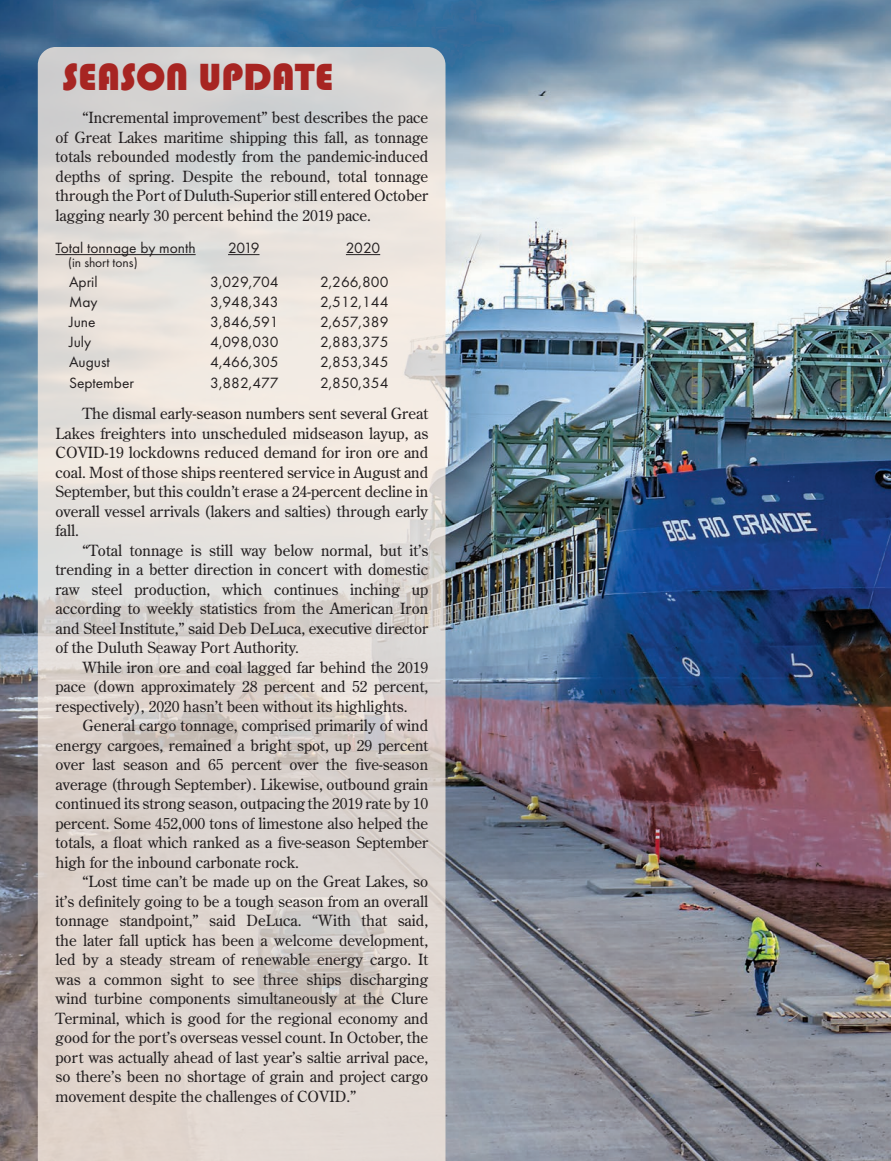
<style>
.page{position:relative;width:891px;height:1161px;background:#fff}
.page>*{position:absolute;margin:0;border:0;box-sizing:border-box;transform-origin:0 0}
.t1{font:39px "Bauhaus 93";color:#a72522}
.Body_Paragraph_Summe{font:15.45px "Futura PT";color:#231f20}
.Body_Paragraph_Summe-2{font:15.3px/19.5px "Century Old Style Std";color:#231f20;text-align:justify}
.Body_Paragraph_Summe-3{font:13.5px "Futura PT";color:#231f20}
</style>
<div class="page">
<img style="left:0;top:0;width:891px;height:1161px">
<svg style="left:38px;top:47px;width:407px;height:1114px;background:#e0d9d4"></svg>
<hr style="left:56px;top:254px;width:140px;height:1px;background:#231f20">
<hr style="left:228px;top:254px;width:32px;height:1px;background:#231f20">
<hr style="left:346px;top:254px;width:34px;height:1px;background:#231f20">
<p class="t1" style="left:62px;top:55px;width:273px">SEASON UPDATE</p>
<p class="Body_Paragraph_Summe-2" style="left:56px;top:108px;width:374px;text-indent:27px">“Incremental improvement” best describes the pace of Great Lakes maritime shipping this fall, as tonnage totals rebounded modestly from the pandemic-induced depths of spring. Despite the rebound, total tonnage through the Port of Duluth-Superior still entered October lagging nearly 30 percent behind the 2019 pace.</p>
<p class="Body_Paragraph_Summe" style="left:56px;top:239px;width:142px">Total tonnage by month</p>
<p class="Body_Paragraph_Summe" style="left:228px;top:239px;width:33px">2019</p>
<p class="Body_Paragraph_Summe" style="left:346px;top:239px;width:36px">2020</p>
<p class="Body_Paragraph_Summe-3" style="left:68px;top:254px;width:71px">(in short tons)</p>
<p class="Body_Paragraph_Summe" style="left:69px;top:272px;width:30px">April</p>
<p class="Body_Paragraph_Summe" style="left:210px;top:272px;width:70px">3,029,704</p>
<p class="Body_Paragraph_Summe" style="left:320px;top:272px;width:70px">2,266,800</p>
<p class="Body_Paragraph_Summe" style="left:69px;top:293px;width:30px">May</p>
<p class="Body_Paragraph_Summe" style="left:210px;top:293px;width:70px">3,948,343</p>
<p class="Body_Paragraph_Summe" style="left:320px;top:293px;width:70px">2,512,144</p>
<p class="Body_Paragraph_Summe" style="left:69px;top:313px;width:28px">June</p>
<p class="Body_Paragraph_Summe" style="left:210px;top:313px;width:70px">3,846,591</p>
<p class="Body_Paragraph_Summe" style="left:320px;top:313px;width:70px">2,657,389</p>
<p class="Body_Paragraph_Summe" style="left:69px;top:333px;width:24px">July</p>
<p class="Body_Paragraph_Summe" style="left:210px;top:333px;width:70px">4,098,030</p>
<p class="Body_Paragraph_Summe" style="left:320px;top:333px;width:70px">2,883,375</p>
<p class="Body_Paragraph_Summe" style="left:69px;top:353px;width:42px">August</p>
<p class="Body_Paragraph_Summe" style="left:210px;top:353px;width:70px">4,466,305</p>
<p class="Body_Paragraph_Summe" style="left:320px;top:353px;width:70px">2,853,345</p>
<p class="Body_Paragraph_Summe" style="left:69px;top:373px;width:67px">September</p>
<p class="Body_Paragraph_Summe" style="left:210px;top:373px;width:70px">3,882,477</p>
<p class="Body_Paragraph_Summe" style="left:320px;top:373px;width:70px">2,850,354</p>
<p class="Body_Paragraph_Summe-2" style="left:56px;top:404px;width:374px;text-indent:27px">The dismal early-season numbers sent several Great Lakes freighters into unscheduled midseason layup, as COVID-19 lockdowns reduced demand for iron ore and coal. Most of those ships reentered service in August and September, but this couldn’t erase a 24-percent decline in overall vessel arrivals (lakers and salties) through early fall.</p>
<p class="Body_Paragraph_Summe-2" style="left:56px;top:540px;width:374px;text-indent:27px">“Total tonnage is still way below normal, but it’s trending in a better direction in concert with domestic raw steel production, which continues inching up according to weekly statistics from the American Iron and Steel Institute,” said Deb DeLuca, executive director of the Duluth Seaway Port Authority.</p>
<p class="Body_Paragraph_Summe-2" style="left:56px;top:657px;width:374px;text-indent:27px">While iron ore and coal lagged far behind the 2019 pace (down approximately 28 percent and 52 percent, respectively), 2020 hasn’t been without its highlights.</p>
<p class="Body_Paragraph_Summe-2" style="left:56px;top:716px;width:374px;text-indent:27px">General cargo tonnage, comprised primarily of wind energy cargoes, remained a bright spot, up 29 percent over last season and 65 percent over the five-season average (through September). Likewise, outbound grain continued its strong season, outpacing the 2019 rate by 10 percent. Some 452,000 tons of limestone also helped the totals, a float which ranked as a five-season September high for the inbound carbonate rock.</p>
<p class="Body_Paragraph_Summe-2" style="left:56px;top:872px;width:374px;text-indent:27px">“Lost time can’t be made up on the Great Lakes, so it’s definitely going to be a tough season from an overall tonnage standpoint,” said DeLuca. “With that said, the later fall uptick has been a welcome development, led by a steady stream of renewable energy cargo. It was a common sight to see three ships discharging wind turbine components simultaneously at the Clure Terminal, which is good for the regional economy and good for the port’s overseas vessel count. In October, the port was actually ahead of last year’s saltie arrival pace, so there’s been no shortage of grain and project cargo movement despite the challenges of COVID.”</p>
</div>
